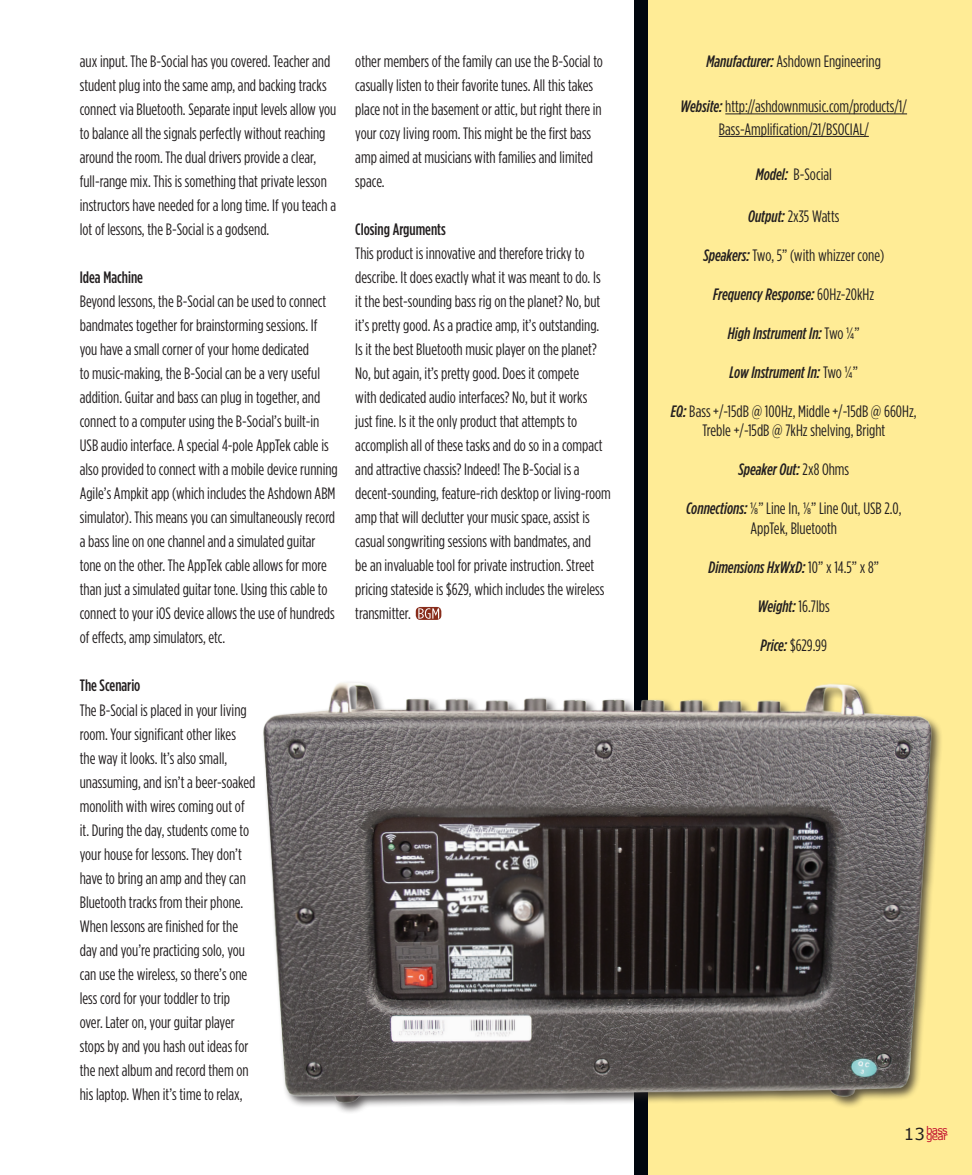
<style>
.page{position:relative;width:972px;height:1175px;background:#fff}
.page>*{position:absolute;margin:0;border:0;box-sizing:border-box;transform-origin:0 0}
.Normal1{font:16.5px/24px "Gotham Condensed";color:#231f20}
.Normal1-2{font:italic 500 16.5px "Gotham Condensed";color:#231f20}
.Normal1-3{font:500 16.5px "Gotham Condensed";color:#231f20}
.t1{font:16.5px "Verdana";color:#231f20}
.t2{font:10.5px "Verdana";letter-spacing:-.07em;color:#c3102e}
.s1{font-weight:500;font-style:italic}
.s2{font-weight:400;font-style:normal}
</style>
<div class="page">
<div style="left:642px;top:0;width:330px;height:1174px;background:#ffec96"></div>
<div style="left:634px;top:0;width:14px;height:1174px;background:#01060e"></div>
<img style="left:263px;top:682px;width:678px;height:431px">
<hr style="left:725px;top:113px;width:182px;height:1px;background:#231f20">
<hr style="left:719px;top:136px;width:150px;height:1px;background:#231f20">
<svg style="left:416px;top:607px;width:25px;height:13px"></svg>
<svg style="left:418px;top:608px;width:21px;height:10px"></svg>
<p class="Normal1" style="left:80px;top:49px;width:258px">aux input. The B-Social has you covered. Teacher and student plug into the same amp, and backing tracks connect via Bluetooth. Separate input levels allow you to balance all the signals perfectly without reaching around the room. The dual drivers provide a clear, full-range mix. This is something that private lesson instructors have needed for a long time. If you teach a lot of lessons, the B-Social is a godsend.</p>
<p class="Normal1-3" style="left:80px;top:268px;width:65px">Idea Machine</p>
<p class="Normal1" style="left:80px;top:289px;width:260px">Beyond lessons, the B-Social can be used to connect bandmates together for brainstorming sessions. If you have a small corner of your home dedicated<br>to music-making, the B-Social can be a very useful addition. Guitar and bass can plug in together, and connect to a computer using the B-Social’s built-in USB audio interface. A special 4-pole AppTek cable is also provided to connect with a mobile device running Agile’s Ampkit app (which includes the Ashdown ABM simulator). This means you can simultaneously record a bass line on one channel and a simulated guitar tone on the other. The AppTek cable allows for more than just a simulated guitar tone. Using this cable to connect to your iOS device allows the use of hundreds of effects, amp simulators, etc.</p>
<p class="Normal1-3" style="left:80px;top:676px;width:62px">The Scenario</p>
<p class="Normal1" style="left:80px;top:697px;width:177px">The B-Social is placed in your living room. Your significant other likes the way it looks. It’s also small, unassuming, and isn’t a beer-soaked monolith with wires coming out of it. During the day, students come to your house for lessons. They don’t have to bring an amp and they can Bluetooth tracks from their phone.<br>When lessons are finished for the day and you’re practicing solo, you can use the wireless, so there’s one less cord for your toddler to trip over. Later on, your guitar player stops by and you hash out ideas for the next album and record them on his laptop. When it’s time to relax,</p>
<p class="Normal1" style="left:355px;top:49px;width:249px">other members of the family can use the B-Social to casually listen to their favorite tunes. All this takes place not in the basement or attic, but right there in your cozy living room. This might be the first bass amp aimed at musicians with families and limited space.</p>
<p class="Normal1-3" style="left:355px;top:220px;width:92px">Closing Arguments</p>
<p class="Normal1" style="left:355px;top:241px;width:257px">This product is innovative and therefore tricky to describe. It does exactly what it was meant to do. Is it the best-sounding bass rig on the planet? No, but it’s pretty good. As a practice amp, it’s outstanding.<br>Is it the best Bluetooth music player on the planet?<br>No, but again, it’s pretty good. Does it compete<br>with dedicated audio interfaces? No, but it works<br>just fine. Is it the only product that attempts to accomplish all of these tasks and do so in a compact and attractive chassis? Indeed! The B-Social is a decent-sounding, feature-rich desktop or living-room amp that will declutter your music space, assist is casual songwriting sessions with bandmates, and<br>be an invaluable tool for private instruction. Street pricing stateside is $629, which includes the wireless transmitter.</p>
<p class="Normal1" style="left:707px;top:49px;width:176px"><span class="s1">Manufacturer:</span> Ashdown Engineering</p>
<p class="Normal1" style="left:681px;top:95px;width:228px;line-height:22.5px;text-align:center"><span class="s1">Website:</span> http://ashdownmusic.com/products/1/<br>Bass-Amplification/21/BSOCIAL/</p>
<p class="Normal1" style="left:756px;top:162px;width:78px"><span class="s1">Model:</span> B-Social</p>
<p class="Normal1" style="left:748px;top:204px;width:93px"><span class="s1">Output:</span> 2x35 Watts</p>
<p class="Normal1" style="left:703px;top:243px;width:182px"><span class="s1">Speakers:</span> Two, 5” (with whizzer cone)</p>
<p class="Normal1-2" style="left:713px;top:284px;width:162px">Frequency Response: <span class="s2">60Hz-20kHz</span></p>
<p class="Normal1-2" style="left:728px;top:323px;width:133px">High Instrument In: <span class="s2">Two ¼”</span></p>
<p class="Normal1-2" style="left:730px;top:362px;width:130px">Low Instrument In: <span class="s2">Two ¼”</span></p>
<p class="Normal1" style="left:671px;top:401px;width:247px;line-height:19.5px;text-align:center"><span class="s1">EQ:</span> Bass +/-15dB @ 100Hz, Middle +/-15dB @ 660Hz,<br>Treble +/-15dB @ 7kHz shelving, Bright</p>
<p class="Normal1-2" style="left:738px;top:460px;width:112px">Speaker Out: <span class="s2">2x8 Ohms</span></p>
<p class="Normal1" style="left:686px;top:499px;width:217px;line-height:19.5px;text-align:center"><span class="s1">Connections:</span> ⅛” Line In, ⅛” Line Out, USB 2.0,<br>AppTek, Bluetooth</p>
<p class="Normal1-2" style="left:709px;top:557px;width:172px">Dimensions HxWxD: <span class="s2">10” x 14.5” x 8”</span></p>
<p class="Normal1-2" style="left:758px;top:596px;width:73px">Weight: <span class="s2">16.7lbs</span></p>
<p class="Normal1" style="left:760px;top:633px;width:68px"><span class="s1">Price:</span> $629.99</p>
<p class="t2" style="left:926px;top:1123px;width:23px">bass</p>
<p class="t1" style="left:904px;top:1123px;width:22px">13</p>
<p class="t2" style="left:926px;top:1129px;width:23px">gear</p>
</div>
